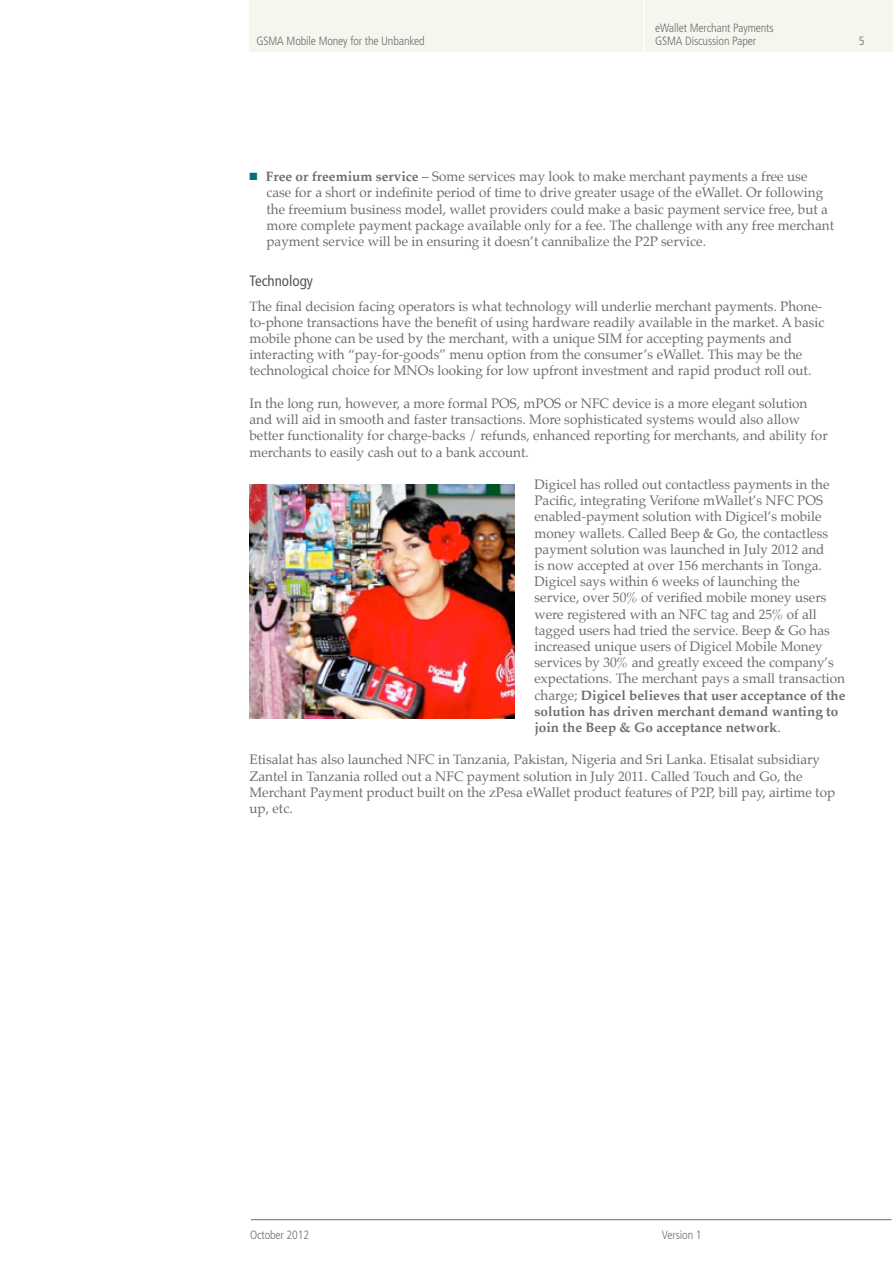
<style>
.page{position:relative;width:893px;height:1263px;background:#fff}
.page>*{position:absolute;margin:0;border:0;box-sizing:border-box;transform-origin:0 0}
.sub_sub_head{font:condensed 15px "Frutiger";color:#57585a}
.BODY_COPY{font:13.5px/16.2px "Palatino";color:#6c6d70}
.BULLETS{font:13.5px/16.2px "Palatino";color:#6c6d70}
.heading{font:300 condensed 12px/13.5px "Frutiger";letter-spacing:-.01em;color:#6c6d70}
.s1{color:#076f76}
.s2{font-weight:700}
</style>
<div class="page">
<div style="left:249px;top:0;width:395px;height:52px;background:#f6f5ee"></div>
<div style="left:645px;top:0;width:206px;height:52px;background:#f6f5ee"></div>
<hr style="left:643px;top:0;width:2px;height:64px;background:#fff">
<hr style="left:251px;top:1219px;width:640px;height:1px;background:#6c6d70">
<img style="left:249px;top:485px;width:266px;height:234px">
<div style="left:853px;top:0;width:40px;height:52px;background:#f6f5ee"></div>
<p class="heading" style="left:655px;top:21px;width:120px">eWallet Merchant Payments<br>GSMA Discussion Paper</p>
<p class="heading" style="left:257px;top:34px;width:170px">GSMA Mobile Money for the Unbanked</p>
<p class="heading" style="left:859px;top:34px;width:14px">A6</p>
<p class="heading" style="left:859px;top:34px;width:7px">5</p>
<p class="BULLETS" style="left:266px;top:168px;width:569px;text-indent:-17px"><span class="s1">■</span> <span class="s2">Free or freemium service</span> – Some services may look to make merchant payments a free use case for a short or indefinite period of time to drive greater usage of the eWallet. Or following the freemium business model, wallet providers could make a basic payment service free, but a more complete payment package available only for a fee. The challenge with any free merchant payment service will be in ensuring it doesn’t cannibalize the P2P service.</p>
<p class="sub_sub_head" style="left:249px;top:272px;width:65px">Technology</p>
<p class="BODY_COPY" style="left:249px;top:298px;width:576px">The final decision facing operators is what technology will underlie merchant payments. Phone&shy;to-phone transactions have the benefit of using hardware readily available in the market. A basic mobile phone can be used by the merchant, with a unique SIM for accepting payments and interacting with “pay-for-goods” menu option from the consumer’s eWallet. This may be the technological choice for MNOs looking for low upfront investment and rapid product roll out.</p>
<p class="BODY_COPY" style="left:249px;top:395px;width:580px">In the long run, however, a more formal POS, mPOS or NFC device is a more elegant solution and will aid in smooth and faster transactions. More sophisticated systems would also allow better functionality for charge-backs / refunds, enhanced reporting for merchants, and ability for merchants to easily cash out to a bank account.</p>
<p class="BODY_COPY" style="left:534px;top:476px;width:313px">Digicel has rolled out contactless payments in the Pacific, integrating Verifone mWallet’s NFC POS enabled-payment solution with Digicel’s mobile money wallets. Called Beep &amp; Go, the contactless payment solution was launched in July 2012 and<br>is now accepted at over 156 merchants in Tonga.<br>Digicel says within 6 weeks of launching the service, over 50% of verified mobile money users were registered with an NFC tag and 25% of all tagged users had tried the service. Beep &amp; Go has increased unique users of Digicel Mobile Money services by 30% and greatly exceed the company’s expectations. The merchant pays a small transaction charge; <span class="s2">Digicel believes that user acceptance of the solution has driven merchant demand wanting to join the Beep &amp; Go acceptance network</span>.</p>
<p class="BODY_COPY" style="left:249px;top:751px;width:587px">Etisalat has also launched NFC in Tanzania, Pakistan, Nigeria and Sri Lanka. Etisalat subsidiary Zantel in Tanzania rolled out a NFC payment solution in July 2011. Called Touch and Go, the Merchant Payment product built on the zPesa eWallet product features of P2P, bill pay, airtime top up, etc.</p>
<p class="heading" style="left:250px;top:1228px;width:61px">October 2012</p>
<p class="heading" style="left:662px;top:1228px;width:41px">Version 1</p>
</div>
